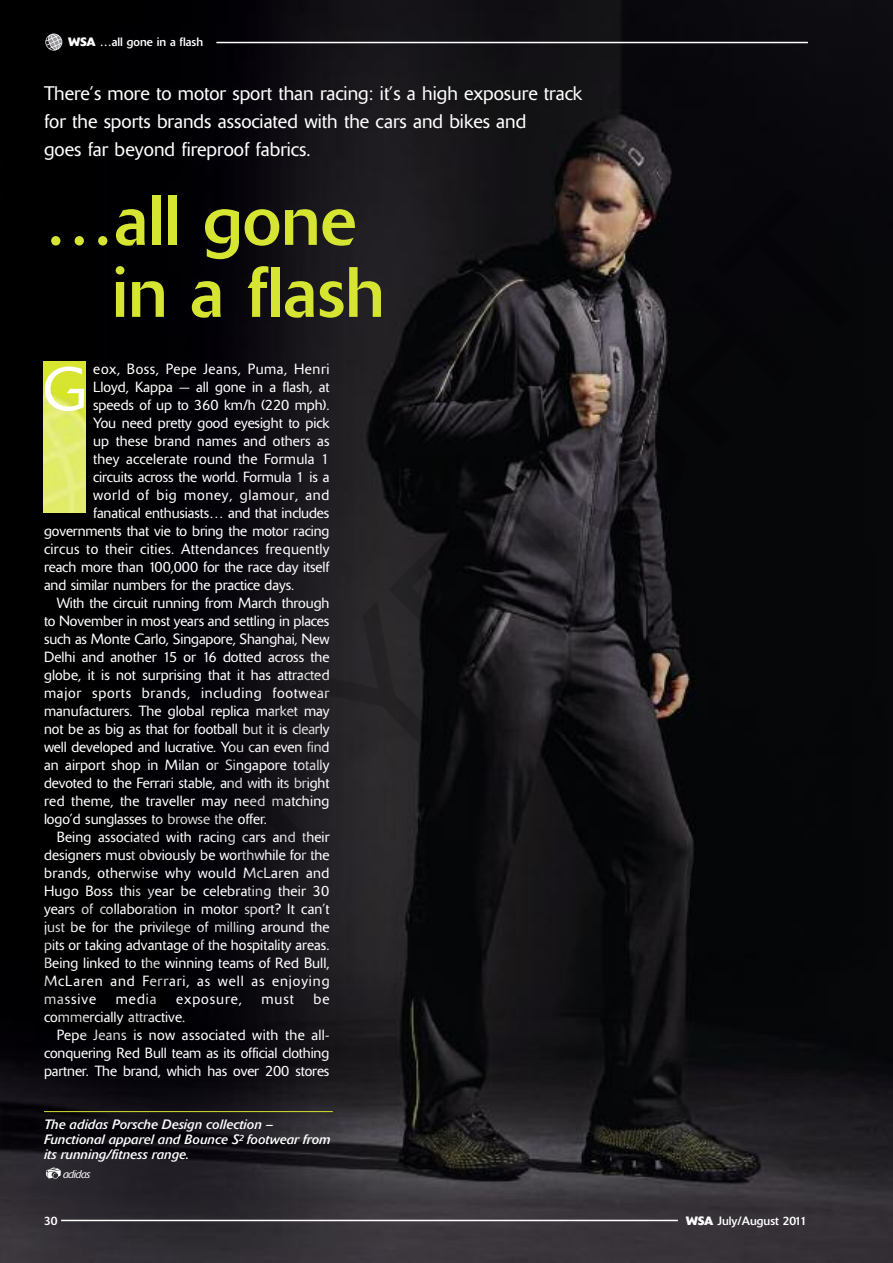
<style>
.page{position:relative;width:893px;height:1263px;background:#fff}
.page>*{position:absolute;margin:0;border:0;box-sizing:border-box;transform-origin:0 0}
.t1{font:70.5px/72px "Delta";color:#d6e432}
.t2{font:300 60px "Delta";color:#fff}
.t3{font:300 19.5px/27.8px "Delta";color:#fff}
.t4{font:300 14.7px "Delta";letter-spacing:.005em;color:#fff}
.t5{font:300 14.7px "Delta";letter-spacing:.03em;color:#fff}
.t6{font:300 14.7px "Delta";letter-spacing:.05em;color:#fff}
.t7{font:300 14.7px "Delta";letter-spacing:.06em;color:#fff}
.t8{font:300 14.7px "Delta";letter-spacing:.025em;color:#fff}
.t9{font:300 14.7px "Delta";letter-spacing:.04em;color:#fff}
.t10{font:italic 13.5px/15px "Delta";letter-spacing:-.005em;color:#fff}
.t11{font:12px "Delta";color:#fff}
.t12{font:italic 300 11.25px "Delta";letter-spacing:-.03em;color:#fff}
.s1{font-weight:700}
</style>
<div class="page">
<img style="left:0;top:0;width:893px;height:1263px">
<hr style="left:61px;top:1220px;width:617px;height:1px;background:#fff">
<hr style="left:216px;top:42px;width:592px;height:1px;background:#fff">
<svg style="left:46px;top:34px;width:16px;height:16px"></svg>
<img style="left:43px;top:361px;width:43px;height:151px">
<hr style="left:44px;top:1111px;width:289px;height:1px;background:#d6e432">
<svg style="left:46px;top:1167px;width:15px;height:12px"></svg>
<p class="t11" style="left:68px;top:38px;width:136px"><span class="s1">WSA</span> …all gone in a flash</p>
<h3 class="t3" style="left:44px;top:81px;width:540px">There’s more to motor sport than racing: it’s a high exposure track for the sports brands associated with the cars and bikes and<br>goes far beyond fireproof fabrics.</h3>
<h1 class="t1" style="left:112px;top:191px;width:274px;text-indent:-68px">…all gone in a flash</h1>
<p class="t9" style="left:93px;top:363px;width:238px">eox, Boss, Pepe Jeans, Puma, Henri</p>
<p class="t4" style="left:93px;top:381px;width:238px">Lloyd, Kappa — all gone in a flash, at</p>
<p class="t4" style="left:93px;top:399px;width:238px">speeds of up to 360 km/h (220 mph).</p>
<p class="t4" style="left:93px;top:417px;width:238px">You need pretty good eyesight to pick</p>
<p class="t4" style="left:93px;top:435px;width:238px">up these brand names and others as</p>
<p class="t4" style="left:93px;top:453px;width:238px">they accelerate round the Formula 1</p>
<p class="t4" style="left:93px;top:471px;width:238px">circuits across the world. Formula 1 is a</p>
<p class="t6" style="left:93px;top:489px;width:238px">world of big money, glamour, and</p>
<p class="t4" style="left:93px;top:507px;width:238px">fanatical enthusiasts… and that includes</p>
<p class="t4" style="left:44px;top:525px;width:287px">governments that vie to bring the motor racing</p>
<p class="t5" style="left:44px;top:543px;width:287px">circus to their cities. Attendances frequently</p>
<p class="t4" style="left:44px;top:561px;width:287px">reach more than 100,000 for the race day itself</p>
<p class="t4" style="left:44px;top:579px;width:252px">and similar numbers for the practice days.</p>
<p class="t4" style="left:57px;top:597px;width:274px">With the circuit running from March through</p>
<p class="t4" style="left:44px;top:615px;width:287px">to November in most years and settling in places</p>
<p class="t4" style="left:44px;top:633px;width:287px">such as Monte Carlo, Singapore, Shanghai, New</p>
<p class="t4" style="left:44px;top:651px;width:287px">Delhi and another 15 or 16 dotted across the</p>
<p class="t4" style="left:44px;top:669px;width:287px">globe, it is not surprising that it has attracted</p>
<p class="t6" style="left:44px;top:687px;width:287px">major sports brands, including footwear</p>
<p class="t4" style="left:44px;top:705px;width:287px">manufacturers. The global replica market may</p>
<p class="t4" style="left:44px;top:723px;width:287px">not be as big as that for football but it is clearly</p>
<p class="t4" style="left:44px;top:741px;width:287px">well developed and lucrative. You can even find</p>
<p class="t4" style="left:44px;top:759px;width:287px">an airport shop in Milan or Singapore totally</p>
<p class="t4" style="left:44px;top:777px;width:287px">devoted to the Ferrari stable, and with its bright</p>
<p class="t4" style="left:44px;top:795px;width:287px">red theme, the traveller may need matching</p>
<p class="t4" style="left:44px;top:813px;width:224px">logo’d sunglasses to browse the offer.</p>
<p class="t4" style="left:57px;top:831px;width:274px">Being associated with racing cars and their</p>
<p class="t4" style="left:44px;top:849px;width:287px">designers must obviously be worthwhile for the</p>
<p class="t5" style="left:44px;top:867px;width:287px">brands, otherwise why would McLaren and</p>
<p class="t4" style="left:44px;top:885px;width:287px">Hugo Boss this year be celebrating their 30</p>
<p class="t4" style="left:44px;top:903px;width:287px">years of collaboration in motor sport? It can’t</p>
<p class="t4" style="left:44px;top:921px;width:287px">just be for the privilege of milling around the</p>
<p class="t4" style="left:44px;top:939px;width:287px">pits or taking advantage of the hospitality areas.</p>
<p class="t4" style="left:44px;top:957px;width:287px">Being linked to the winning teams of Red Bull,</p>
<p class="t7" style="left:44px;top:975px;width:287px">McLaren and Ferrari, as well as enjoying</p>
<p class="t7" style="left:44px;top:993px;width:54px">massive</p>
<p class="t4" style="left:116px;top:993px;width:42px">media</p>
<p class="t7" style="left:176px;top:993px;width:67px">exposure,</p>
<p class="t4" style="left:261px;top:993px;width:34px">must</p>
<p class="t4" style="left:313px;top:993px;width:18px">be</p>
<p class="t4" style="left:44px;top:1011px;width:143px">commercially attractive.</p>
<p class="t8" style="left:57px;top:1029px;width:274px">Pepe Jeans is now associated with the all-</p>
<p class="t4" style="left:44px;top:1047px;width:287px">conquering Red Bull team as its official clothing</p>
<p class="t4" style="left:44px;top:1065px;width:287px">partner. The brand, which has over 200 stores</p>
<h2 class="t2" style="left:42px;top:368px;width:47px">G</h2>
<p class="t10" style="left:44px;top:1118px;width:288px">The adidas Porsche Design collection –<br>Functional apparel and Bounce S<sup>2</sup> footwear from its running/fitness range.</p>
<p class="t12" style="left:63px;top:1170px;width:29px">adidas</p>
<p class="t11" style="left:44px;top:1216px;width:15px">30</p>
<p class="t11" style="left:686px;top:1216px;width:122px"><span class="s1">WSA</span> July/August 2011</p>
</div>
